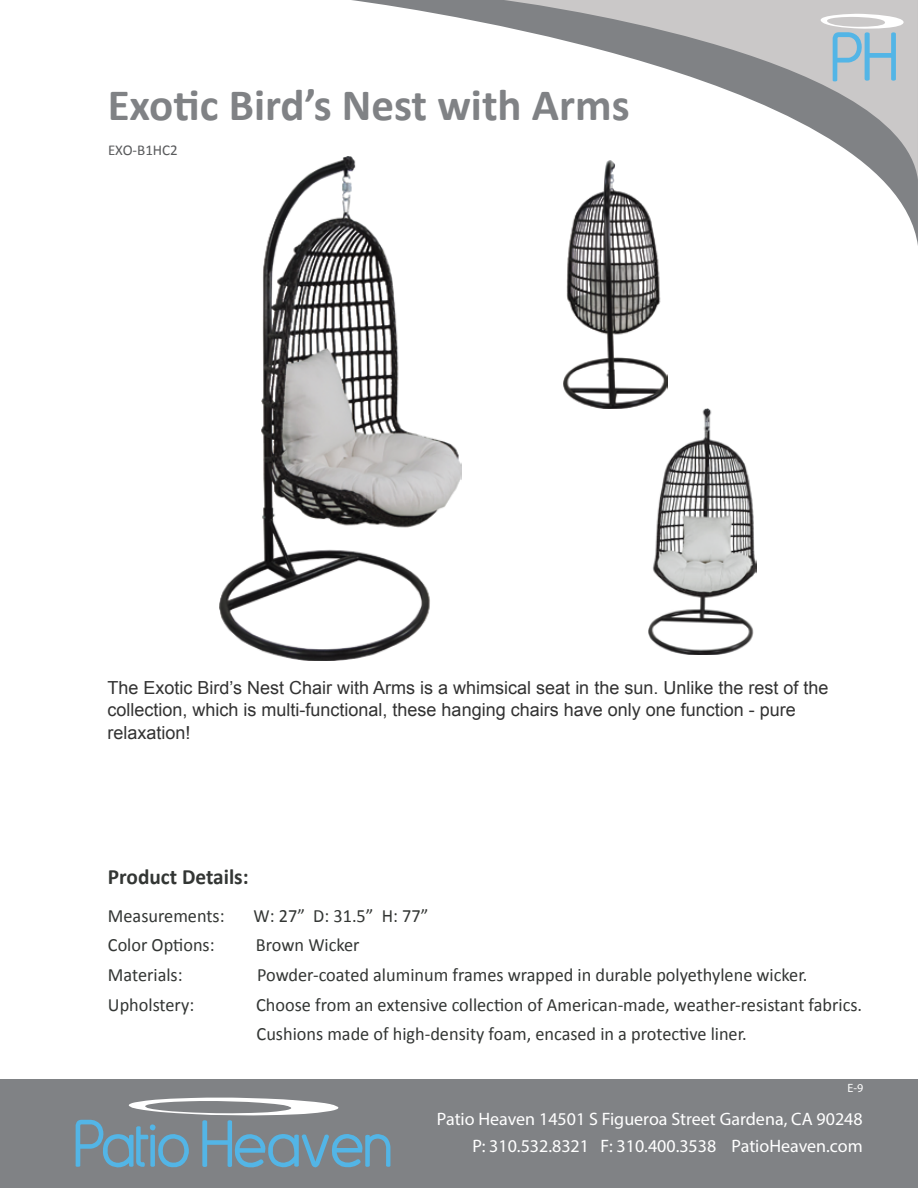
<style>
.page{position:relative;width:918px;height:1188px;background:#fff}
.page>*{position:absolute;margin:0;border:0;box-sizing:border-box;transform-origin:0 0}
.t1{font:700 45px "Calibri";color:#808285}
.t2{font:700 21.9px "Calibri";color:#333634}
.t3{font:18.75px/29.7px "Calibri";color:#333634}
.t4{font:18px/22.5px "Arial";color:#323232}
.t5{font:18px/27px "Myriad Pro";color:#fff;text-align:right}
.t6{font:15px "Calibri";color:#58595b}
.t7{font:12px "Myriad Pro";color:#fff}
</style>
<div class="page">
<svg style="left:351px;top:0;width:567px;height:246px"></svg>
<svg style="left:504px;top:0;width:414px;height:180px"></svg>
<div style="left:0;top:1080px;width:918px;height:108px;background:#808285"></div>
<svg style="left:818px;top:14px;width:86px;height:68px;background:#b8c9d2"></svg>
<svg style="left:76px;top:1097px;width:314px;height:71px"></svg>
<img style="left:219px;top:157px;width:242px;height:503px">
<img style="left:564px;top:161px;width:104px;height:248px">
<img style="left:648px;top:409px;width:108px;height:245px">
<h1 class="t1" style="left:108px;top:77px;width:524px">Exotic Bird’s Nest with Arms</h1>
<p class="t6" style="left:108px;top:141px;width:71px">EXO-B1HC2</p>
<p class="t4" style="left:108px;top:676px;width:722px">The Exotic Bird’s Nest Chair with Arms is a whimsical seat in the sun. Unlike the rest of the collection, which is multi-functional, these hanging chairs have only one function - pure relaxation!</p>
<p class="t2" style="left:108px;top:863px;width:142px">Product Details:</p>
<p class="t3" style="left:108px;top:900px;width:118px">Measurements:</p>
<p class="t3" style="left:254px;top:900px;width:176px">W: 27” D: 31.5” H: 77”</p>
<p class="t3" style="left:108px;top:930px;width:108px">Color Options:</p>
<p class="t3" style="left:256px;top:930px;width:105px">Brown Wicker</p>
<p class="t3" style="left:108px;top:960px;width:76px">Materials:</p>
<p class="t3" style="left:257px;top:960px;width:552px">Powder-coated aluminum frames wrapped in durable polyethylene wicker.</p>
<p class="t3" style="left:108px;top:990px;width:88px">Upholstery:</p>
<p class="t3" style="left:256px;top:990px;width:608px">Choose from an extensive collection of American-made, weather-resistant fabrics.<br>Cushions made of high-density foam, encased in a protective liner.</p>
<p class="t7" style="left:848px;top:1081px;width:17px">E-9</p>
<p class="t5" style="left:437px;top:1106px;width:427px">Patio Heaven 14501 S Figueroa Street Gardena, CA 90248<br>P: 310.532.8321 F: 310.400.3538 PatioHeaven.com</p>
</div>
